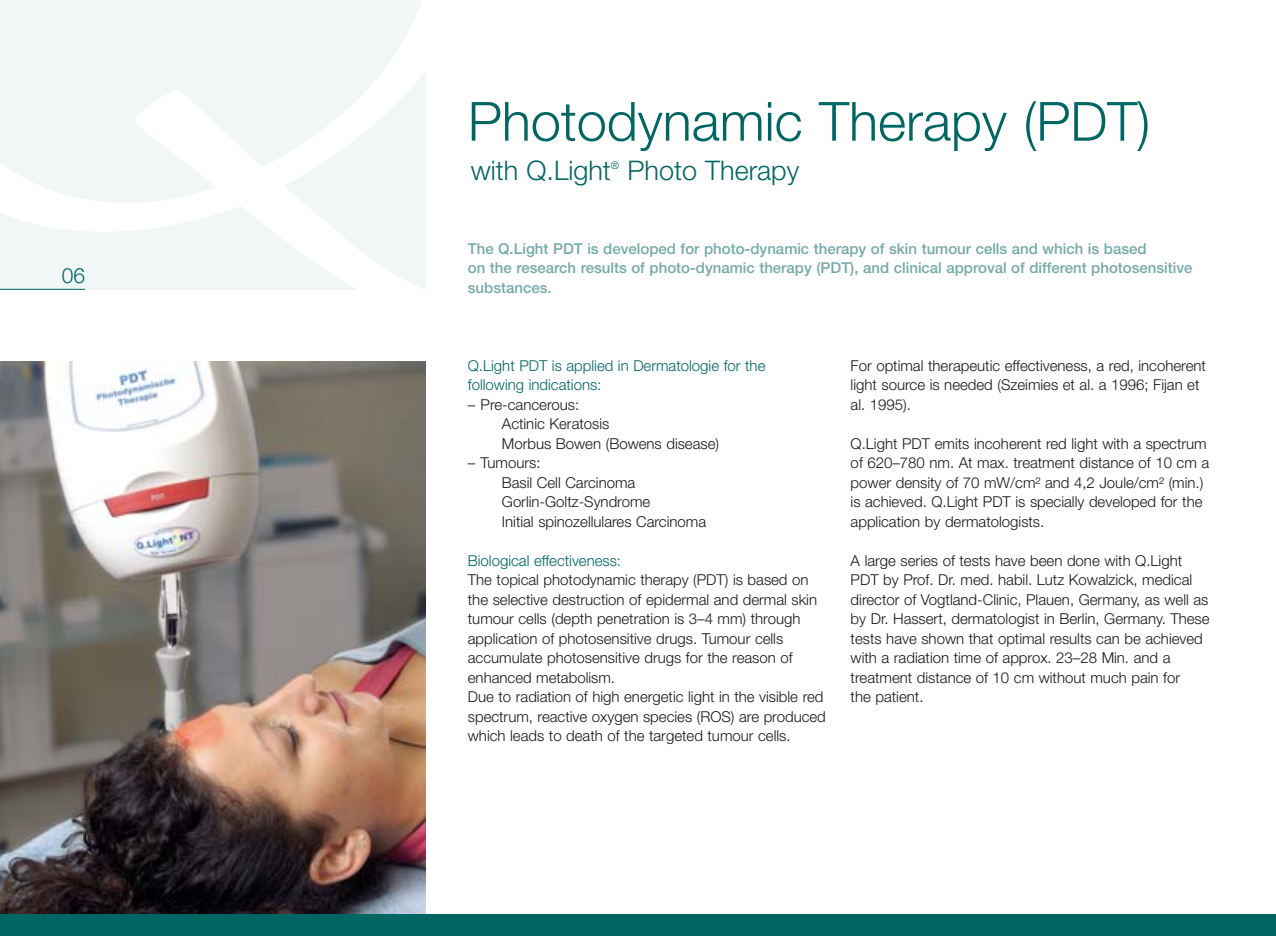
<style>
.page{position:relative;width:1276px;height:936px;background:#fff}
.page>*{position:absolute;margin:0;border:0;box-sizing:border-box;transform-origin:0 0}
.t1{font:300 54px "Helvetica Neue";color:#006663}
.t2{font:300 27px "Helvetica Neue";color:#006663}
.t3{font:300 21px "Helvetica Neue";color:#006663}
.t4{font:300 15px/19.5px "Helvetica Neue";color:#1a171b}
.t5{font:500 15px/19.5px "Helvetica Neue";color:#75aaa8}
.t6{font:300 15px/19.5px "Helvetica Neue";color:#006663}
.t7{font:300 10.5px "Helvetica Neue";color:#006663}
</style>
<div class="page">
<svg style="left:0;top:0;width:426px;height:290px;fill:#f1f6f6"></svg>
<img style="left:0;top:361px;width:425px;height:553px">
<hr style="left:0;top:289px;width:85px;height:1px;background:#006663">
<div style="left:0;top:914px;width:1276px;height:21px;background:#006663"></div>
<h3 class="t3" style="left:62px;top:268px;width:25px">06</h3>
<h1 class="t1" style="left:468px;top:102px;width:684px">Photodynamic Therapy (PDT)</h1>
<h2 class="t2" style="left:471px;top:160px;width:142px">with Q.Light</h2>
<p class="t7" style="left:611px;top:161px;width:10px">®</p>
<h2 class="t2" style="left:627px;top:160px;width:173px">Photo Therapy</h2>
<p class="t5" style="left:468px;top:240px;width:726px">The Q.Light PDT is developed for photo-dynamic therapy of skin tumour cells and which is based<br>on the research results of photo-dynamic therapy (PDT), and clinical approval of different photosensitive substances.</p>
<p class="t6" style="left:468px;top:357px;width:299px">Q.Light PDT is applied in Dermatologie for the following indications:</p>
<p class="t4" style="left:502px;top:396px;width:219px;text-indent:-34px">– Pre-cancerous:<br>Actinic Keratosis<br>Morbus Bowen (Bowens disease)</p>
<p class="t4" style="left:502px;top:454px;width:206px;text-indent:-34px">– Tumours:<br>Basil Cell Carcinoma<br>Gorlin-Goltz-Syndrome<br>Initial spinozellulares Carcinoma</p>
<p class="t6" style="left:468px;top:552px;width:155px">Biological effectiveness:</p>
<p class="t4" style="left:468px;top:571px;width:359px">The topical photodynamic therapy (PDT) is based on the selective destruction of epidermal and dermal skin tumour cells (depth penetration is 3–4 mm) through application of photosensitive drugs. Tumour cells accumulate photosensitive drugs for the reason of enhanced metabolism.<br>Due to radiation of high energetic light in the visible red spectrum, reactive oxygen species (ROS) are produced which leads to death of the targeted tumour cells.</p>
<p class="t4" style="left:850px;top:357px;width:357px">For optimal therapeutic effectiveness, a red, incoherent light source is needed (Szeimies et al. a 1996; Fijan et al. 1995).</p>
<p class="t4" style="left:850px;top:435px;width:360px">Q.Light PDT emits incoherent red light with a spectrum of 620–780 nm. At max. treatment distance of 10 cm a power density of 70 mW/cm² and 4,2 Joule/cm² (min.) is achieved. Q.Light PDT is specially developed for the application by dermatologists.</p>
<p class="t4" style="left:850px;top:552px;width:360px">A large series of tests have been done with Q.Light PDT by Prof. Dr. med. habil. Lutz Kowalzick, medical director of Vogtland-Clinic, Plauen, Germany, as well as by Dr. Hassert, dermatologist in Berlin, Germany. These tests have shown that optimal results can be achieved with a radiation time of approx. 23–28 Min. and a treatment distance of 10 cm without much pain for<br>the patient.</p>
</div>
